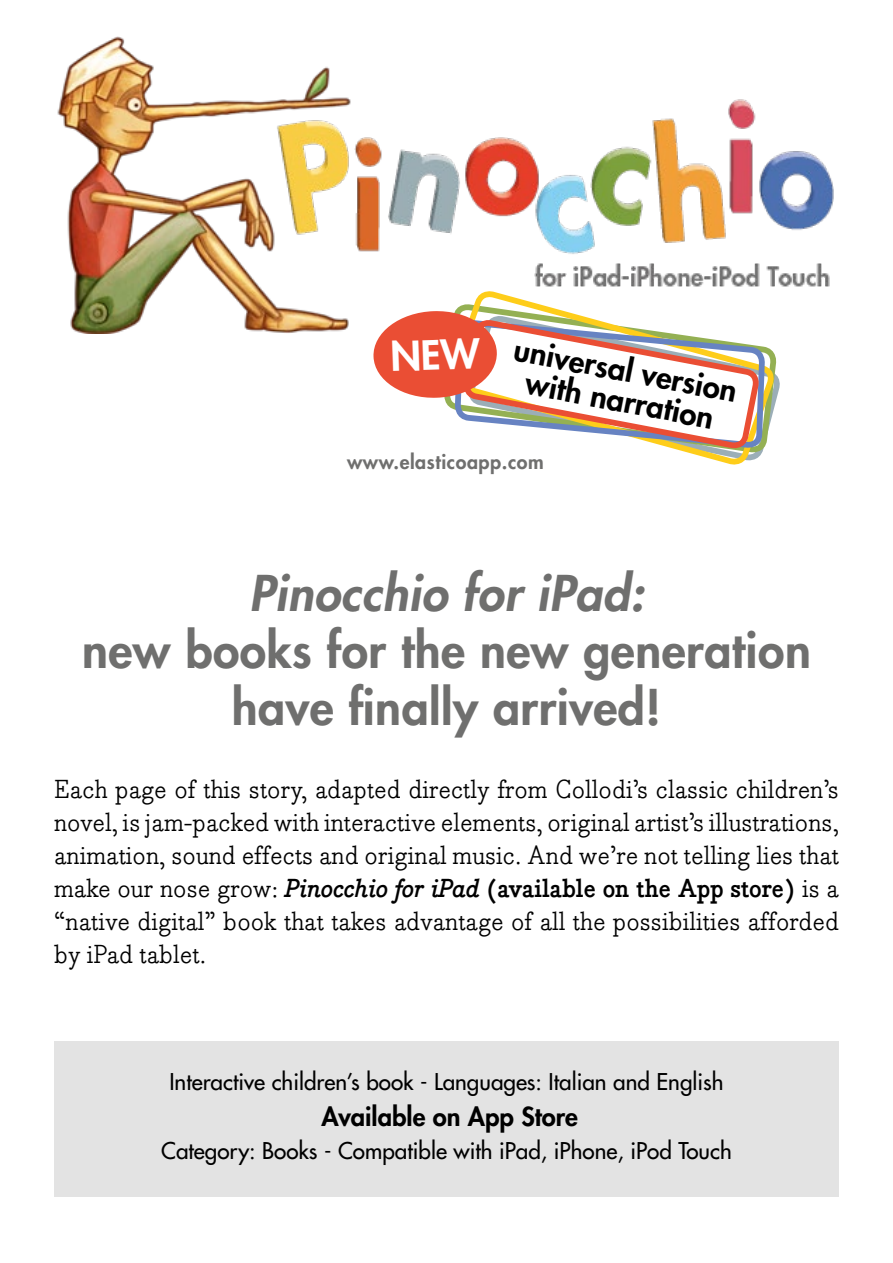
<style>
.page{position:relative;width:893px;height:1263px;background:#fff}
.page>*{position:absolute;margin:0;border:0;box-sizing:border-box;transform-origin:0 0}
.t1{font:800 48px/57px "Futura";letter-spacing:.01em;color:#6f6f6e;text-align:center}
.t2{font:italic 800 48px "Futura";letter-spacing:.01em;color:#6f6f6e}
.t3{font:800 30.45px/30.3px "Futura";color:#000;text-align:center}
.t4{font:25.5px/33px "Bodoni Egyptian";color:#000;text-align:justify}
.t5{font:800 25.5px "Futura";color:#000}
.t6{font:22.5px "Futura";color:#000}
.t7{font:800 19.5px "Futura";letter-spacing:.03em;color:#6f6f6e}
.s1{font-weight:700;font-style:italic}
.s2{font-weight:700}
</style>
<div class="page">
<div style="left:54px;top:1041px;width:785px;height:156px;background:#e3e3e3"></div>
<img style="left:57px;top:36px;width:387px;height:297px">
<svg style="left:444px;top:99px;width:390px;height:366px"></svg>
<svg style="left:372px;top:309px;width:397px;height:145px"></svg>
<p class="t3" style="left:517px;top:334px;width:228px;rotate:11deg">universal version with narration</p>
<p class="t7" style="left:347px;top:450px;width:198px">www.elasticoapp.com</p>
<h1 class="t2" style="left:249px;top:562px;width:396px">Pinocchio for iPad:</h1>
<h1 class="t1" style="left:82px;top:621px;width:730px">new books for the new generation have finally arrived!</h1>
<p class="t4" style="left:54px;top:773px;width:787px">Each page of this story, adapted directly from Collodi’s classic children’s novel, is jam-packed with interactive elements, original artist’s illustrations, animation, sound effects and original music. And we’re not telling lies that make our nose grow: <span class="s1">Pinocchio for iPad</span> <span class="s2">(available on the App store)</span> is a “native digital” book that takes advantage of all the possibilities afforded by iPad tablet.</p>
<p class="t6" style="left:169px;top:1067px;width:556px">Interactive children’s book - Languages: Italian and English</p>
<p class="t5" style="left:322px;top:1100px;width:258px">Available on App Store</p>
<p class="t6" style="left:161px;top:1136px;width:572px">Category: Books - Compatible with iPad, iPhone, iPod Touch</p>
</div>
